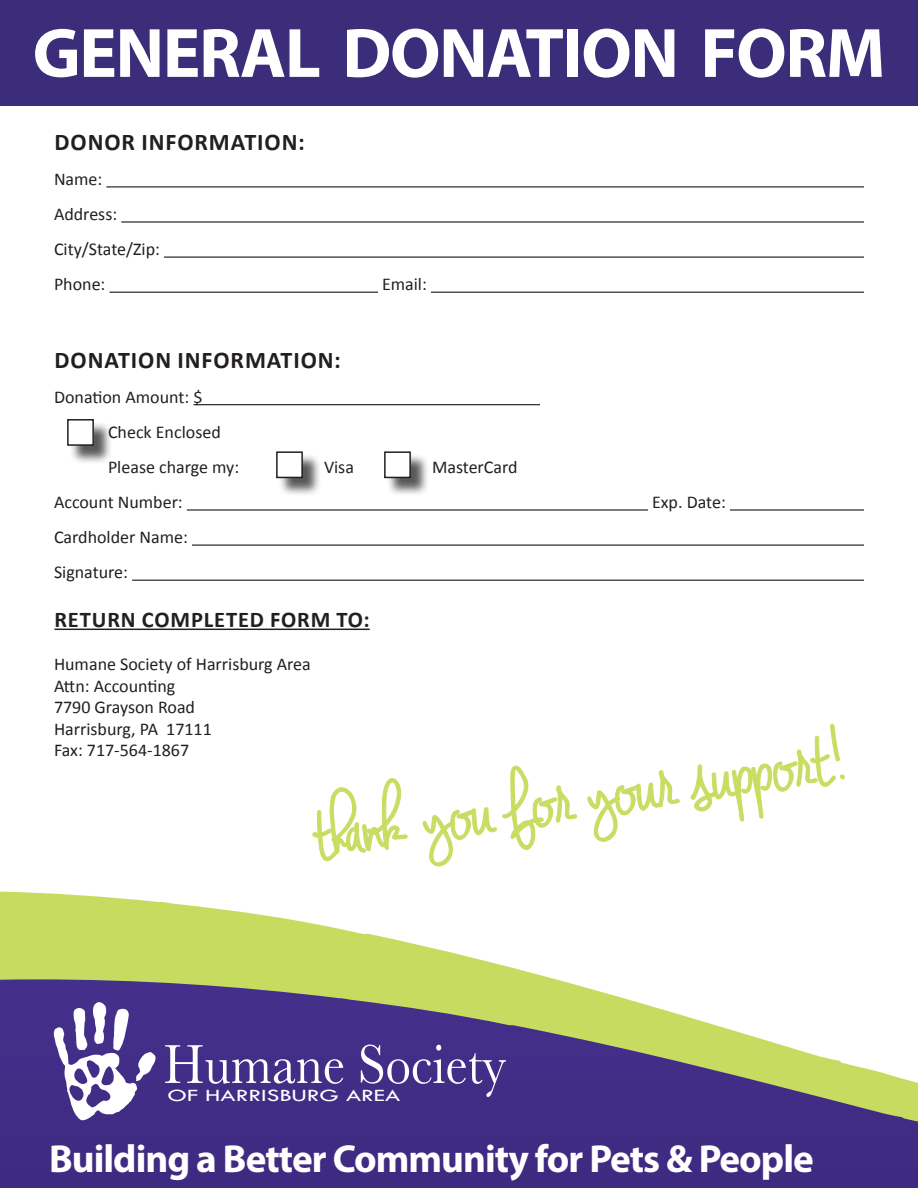
<style>
.page{position:relative;width:918px;height:1188px;background:#fff}
.page>*{position:absolute;margin:0;border:0;box-sizing:border-box;transform-origin:0 0}
.t1{font:700 87px "Jennifer Lynne";color:#c8dd62}
.t2{font:700 70.5px "Myriad Pro";letter-spacing:-.02em;color:#fff}
.t3{font:57px "Baskerville";color:#fff;scale:.9 1}
.t4{font:700 39.15px "Myriad Pro";letter-spacing:-.025em;color:#fff}
.t5{font:700 24px "Calibri";letter-spacing:.04em;color:#231f20}
.t6{font:700 22.5px "Calibri";letter-spacing:.04em;color:#231f20}
.t7{font:18px "Calibri";color:#231f20}
.t8{font:17.85px "Tw Cen";color:#fff;scale:1.42 1}
</style>
<div class="page">
<svg style="left:0;top:891px;width:554px;height:88px;fill:#c8db61"></svg>
<svg style="left:0;top:979px;width:918px;height:209px;background:#685c8c"></svg>
<svg style="left:53px;top:1001px;width:103px;height:119px"></svg>
<div style="left:0;top:0;width:918px;height:106px;background:#3b2d7a"></div>
<hr style="left:106px;top:186px;width:758px;height:1px;background:#231f20">
<hr style="left:121px;top:221px;width:743px;height:2px;background:#231f20">
<hr style="left:164px;top:257px;width:700px;height:1px;background:#231f20">
<hr style="left:110px;top:292px;width:268px;height:1px;background:#231f20">
<hr style="left:431px;top:292px;width:433px;height:1px;background:#231f20">
<hr style="left:193px;top:404px;width:347px;height:1px;background:#231f20">
<hr style="left:187px;top:509px;width:461px;height:2px;background:#231f20">
<hr style="left:730px;top:509px;width:134px;height:2px;background:#231f20">
<hr style="left:192px;top:545px;width:672px;height:1px;background:#231f20">
<hr style="left:132px;top:580px;width:732px;height:1px;background:#231f20">
<hr style="left:54px;top:629px;width:316px;height:1px;background:#231f20">
<svg style="left:312px;top:778px;width:96px;height:84px"></svg>
<svg style="left:422px;top:765px;width:155px;height:102px"></svg>
<svg style="left:587px;top:723px;width:258px;height:119px"></svg>
<div style="left:69px;top:421px;width:44px;height:43px;background:#231f20;opacity:.75"></div>
<div style="left:68px;top:420px;width:25px;height:25px;background:#fff"></div>
<div style="left:67px;top:419px;width:27px;height:27px;border:2px solid #231f20"></div>
<div style="left:278px;top:454px;width:44px;height:43px;background:#231f20;opacity:.75"></div>
<div style="left:277px;top:452px;width:25px;height:25px;background:#fff"></div>
<div style="left:276px;top:451px;width:27px;height:27px;border:2px solid #231f20"></div>
<div style="left:386px;top:454px;width:44px;height:43px;background:#231f20;opacity:.75"></div>
<div style="left:385px;top:452px;width:25px;height:25px;background:#fff"></div>
<div style="left:384px;top:451px;width:27px;height:27px;border:2px solid #231f20"></div>
<p class="t2" style="left:33px;top:7px;width:854px">GENERAL DONATION FORM</p>
<p class="t5" style="left:54px;top:125px;width:252px">DONOR INFORMATION:</p>
<p class="t7" style="left:54px;top:166px;width:50px">Name:</p>
<p class="t7" style="left:54px;top:201px;width:65px">Address:</p>
<p class="t7" style="left:54px;top:237px;width:107px">City/State/Zip:</p>
<p class="t7" style="left:54px;top:272px;width:53px">Phone:</p>
<p class="t7" style="left:382px;top:272px;width:46px">Email:</p>
<p class="t5" style="left:54px;top:343px;width:288px">DONATION INFORMATION:</p>
<p class="t7" style="left:54px;top:384px;width:150px">Donation Amount: $</p>
<p class="t7" style="left:108px;top:419px;width:114px">Check Enclosed</p>
<p class="t7" style="left:108px;top:454px;width:133px">Please charge my:</p>
<p class="t7" style="left:324px;top:454px;width:31px">Visa</p>
<p class="t7" style="left:432px;top:454px;width:87px">MasterCard</p>
<p class="t7" style="left:54px;top:489px;width:130px">Account Number:</p>
<p class="t7" style="left:652px;top:489px;width:75px">Exp. Date:</p>
<p class="t7" style="left:54px;top:525px;width:135px">Cardholder Name:</p>
<p class="t7" style="left:54px;top:560px;width:76px">Signature:</p>
<p class="t6" style="left:54px;top:603px;width:317px">RETURN COMPLETED FORM TO:</p>
<p class="t7" style="left:54px;top:651px;width:258px">Humane Society of Harrisburg Area</p>
<p class="t7" style="left:54px;top:673px;width:123px">Attn: Accounting</p>
<p class="t7" style="left:54px;top:695px;width:143px">7790 Grayson Road</p>
<p class="t7" style="left:54px;top:716px;width:159px">Harrisburg, PA 17111</p>
<p class="t7" style="left:54px;top:738px;width:137px">Fax: 717-564-1867</p>
<p class="t1" style="left:306px;top:776px;width:541px;rotate:-8deg">thank you for your support!</p>
<p class="t3" style="left:163px;top:1031px;width:382px">Humane Society</p>
<p class="t8" style="left:168px;top:1085px;width:165px">OF HARRISBURG AREA</p>
<p class="t4" style="left:49px;top:1134px;width:766px">Building a Better Community for Pets &amp; People</p>
</div>
